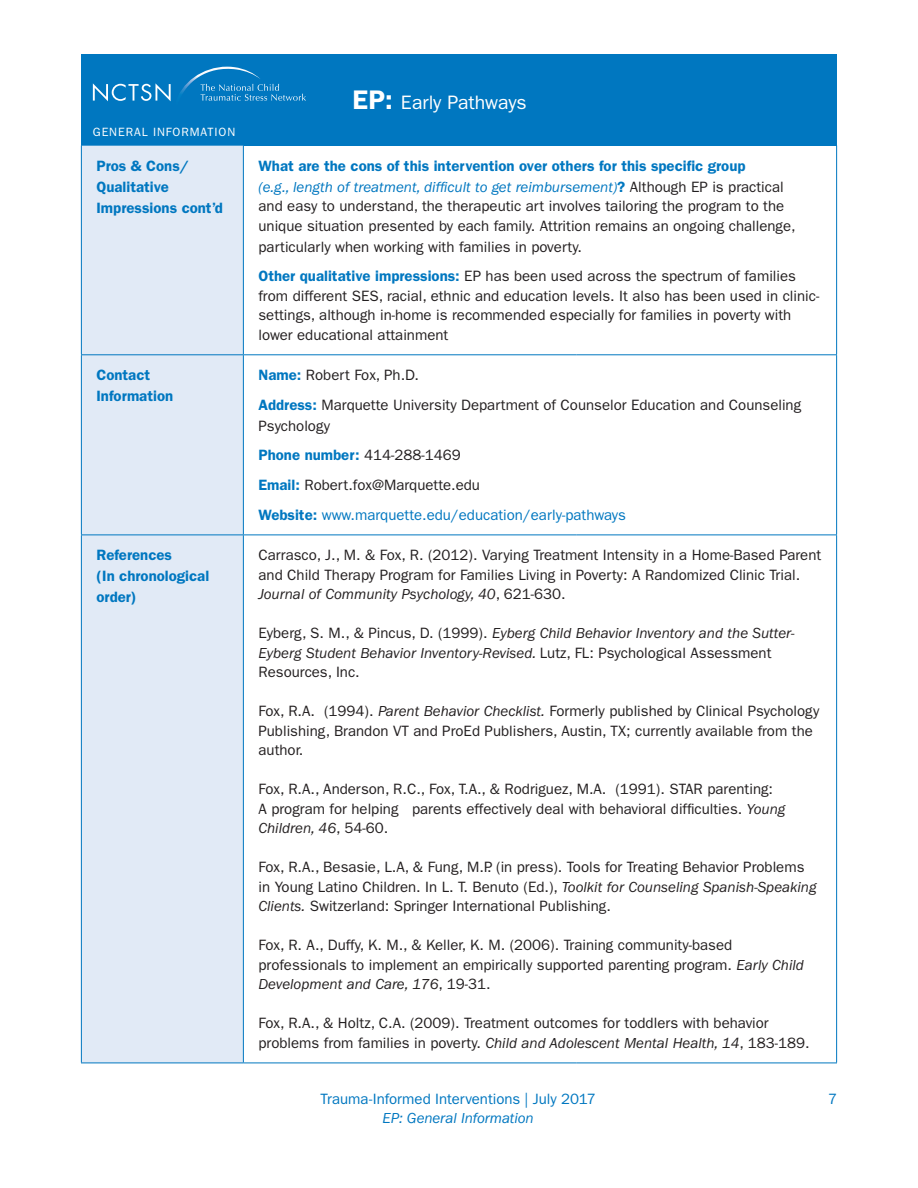
<style>
.page{position:relative;width:918px;height:1188px;background:#fff}
.page>*{position:absolute;margin:0;border:0;box-sizing:border-box;transform-origin:0 0}
.Header_Title{font:19.5px "ITC Franklin Gothic Std";letter-spacing:-.005em;color:#fff}
.Body_Paragraphs{font:15px/19.5px "ITC Franklin Gothic Std";color:#231f20}
.Body_Paragraphs-2{font:600 15px/21px "ITC Franklin Gothic Std";color:#0077c0}
.Body_Paragraphs-3{font:italic 15px/19.5px "ITC Franklin Gothic Std";color:#231f20}
.Body_Paragraphs-4{font:15px "ITC Franklin Gothic Std";color:#0077c0}
.t1{font:italic 15px "ITC Franklin Gothic Std";letter-spacing:-.005em;color:#0077c0}
.Header_Title-2{font:12px "ITC Franklin Gothic Std";letter-spacing:.075em;color:#fff}
.s1{font-weight:600;font-size:27px}
.s2{font-weight:400;font-style:italic}
.s3{font-weight:400;color:#231f20}
.s4{font-weight:600;color:#0077c0}
.s5{font-weight:600}
.s6{font-style:italic}
.s7{font-style:normal}
</style>
<div class="page">
<div style="left:81px;top:54px;width:756px;height:92px;background:#0077c0"></div>
<svg style="left:93px;top:66px;width:213px;height:36px"></svg>
<div style="left:82px;top:146px;width:161px;height:917px;background:#e1eaf6"></div>
<hr style="left:81px;top:146px;width:1px;height:208px;background:#0077c0">
<hr style="left:243px;top:146px;width:1px;height:208px;background:#0077c0">
<hr style="left:836px;top:146px;width:1px;height:208px;background:#0077c0">
<hr style="left:81px;top:354px;width:162px;height:1px;background:#0077c0">
<hr style="left:81px;top:355px;width:1px;height:180px;background:#0077c0">
<hr style="left:243px;top:354px;width:334px;height:1px;background:#0077c0">
<hr style="left:243px;top:355px;width:1px;height:180px;background:#0077c0">
<hr style="left:577px;top:354px;width:260px;height:1px;background:#0077c0">
<hr style="left:836px;top:355px;width:1px;height:180px;background:#0077c0">
<hr style="left:81px;top:535px;width:162px;height:1px;background:#0077c0">
<hr style="left:81px;top:535px;width:1px;height:528px;background:#0077c0">
<hr style="left:243px;top:535px;width:334px;height:1px;background:#0077c0">
<hr style="left:243px;top:535px;width:1px;height:528px;background:#0077c0">
<hr style="left:577px;top:535px;width:260px;height:1px;background:#0077c0">
<hr style="left:836px;top:535px;width:1px;height:528px;background:#0077c0">
<hr style="left:81px;top:1063px;width:162px;height:1px;background:#0077c0">
<hr style="left:243px;top:1063px;width:334px;height:1px;background:#0077c0">
<hr style="left:577px;top:1063px;width:260px;height:1px;background:#0077c0">
<p class="Header_Title" style="left:352px;top:91px;width:176px"><span class="s1">EP:</span> Early Pathways</p>
<p class="Header_Title-2" style="left:93px;top:125px;width:144px">GENERAL INFORMATION</p>
<p class="Body_Paragraphs-2" style="left:96px;top:155px;width:128px">Pros &amp; Cons/<br>Qualitative<br>Impressions cont’d</p>
<p class="Body_Paragraphs-2" style="left:258px;top:155px;width:527px">What are the cons of this intervention over others for this specific group<br><span class="s2">(e.g., length of treatment, difficult to get reimbursement)</span>? <span class="s3">Although EP is practical</span></p>
<p class="Body_Paragraphs" style="left:258px;top:196px;width:539px">and easy to understand, the therapeutic art involves tailoring the program to the unique situation presented by each family. Attrition remains an ongoing challenge,</p>
<p class="Body_Paragraphs" style="left:258px;top:237px;width:325px">particularly when working with families in poverty.</p>
<p class="Body_Paragraphs" style="left:258px;top:266px;width:562px"><span class="s4">Other qualitative impressions:</span> EP has been used across the spectrum of families from different SES, racial, ethnic and education levels. It also has been used in clinic&shy;settings, although in-home is recommended especially for families in poverty with lower educational attainment</p>
<p class="Body_Paragraphs-2" style="left:96px;top:365px;width:78px">Contact<br>Information</p>
<p class="Body_Paragraphs" style="left:258px;top:365px;width:162px"><span class="s4">Name:</span> Robert Fox, Ph.D.</p>
<p class="Body_Paragraphs" style="left:258px;top:394px;width:544px;line-height:21px"><span class="s4">Address:</span> Marquette University Department of Counselor Education and Counseling<br>Psychology</p>
<p class="Body_Paragraphs-2" style="left:258px;top:445px;width:204px">Phone number: <span class="s3">414-288-1469</span></p>
<p class="Body_Paragraphs" style="left:258px;top:475px;width:223px"><span class="s4">Email:</span> Robert.fox@Marquette.edu</p>
<p class="Body_Paragraphs-4" style="left:258px;top:506px;width:369px"><span class="s5">Website:</span> www.marquette.edu/education/early-pathways</p>
<p class="Body_Paragraphs-2" style="left:96px;top:545px;width:114px">References<br>(In chronological order)</p>
<p class="Body_Paragraphs" style="left:258px;top:546px;width:564px">Carrasco, J., M. &amp; Fox, R. (2012). Varying Treatment Intensity in a Home-Based Parent and Child Therapy Program for Families Living in Poverty: A Randomized Clinic Trial.<br><span class="s6">Journal of Community Psychology, 40</span>, 621-630.</p>
<p class="Body_Paragraphs-3" style="left:258px;top:624px;width:538px"><span class="s7">Eyberg, S. M., &amp; Pincus, D. (1999).</span> Eyberg Child Behavior Inventory and the Sutter-<br>Eyberg Student Behavior Inventory-Revised. <span class="s7">Lutz, FL: Psychological Assessment<br>Resources, Inc.</span></p>
<p class="Body_Paragraphs" style="left:258px;top:702px;width:562px">Fox, R.A. (1994). <span class="s6">Parent Behavior Checklist.</span> Formerly published by Clinical Psychology<br>Publishing, Brandon VT and ProEd Publishers, Austin, TX; currently available from the author.</p>
<p class="Body_Paragraphs" style="left:258px;top:780px;width:528px">Fox, R.A., Anderson, R.C., Fox, T.A., &amp; Rodriguez, M.A. (1991). STAR parenting:<br>A program for helping parents effectively deal with behavioral difficulties. <span class="s6">Young<br>Children, 46</span>, 54-60.</p>
<p class="Body_Paragraphs" style="left:258px;top:858px;width:560px">Fox, R.A., Besasie, L.A, &amp; Fung, M.P. (in press). Tools for Treating Behavior Problems in Young Latino Children. In L. T. Benuto (Ed.), <span class="s6">Toolkit for Counseling Spanish-Speaking<br>Clients.</span> Switzerland: Springer International Publishing.</p>
<p class="Body_Paragraphs" style="left:258px;top:936px;width:547px">Fox, R. A., Duffy, K. M., &amp; Keller, K. M. (2006). Training community-based professionals to implement an empirically supported parenting program. <span class="s6">Early Child<br>Development and Care, 176</span>, 19-31.</p>
<p class="Body_Paragraphs" style="left:258px;top:1014px;width:553px">Fox, R.A., &amp; Holtz, C.A. (2009). Treatment outcomes for toddlers with behavior problems from families in poverty. <span class="s6">Child and Adolescent Mental Health, 14</span>, 183-189.</p>
<p class="Body_Paragraphs-4" style="left:321px;top:1090px;width:277px">Trauma-Informed Interventions | July 2017</p>
<p class="Body_Paragraphs-4" style="left:828px;top:1090px;width:10px">7</p>
<p class="t1" style="left:383px;top:1110px;width:153px">EP: General Information</p>
</div>
